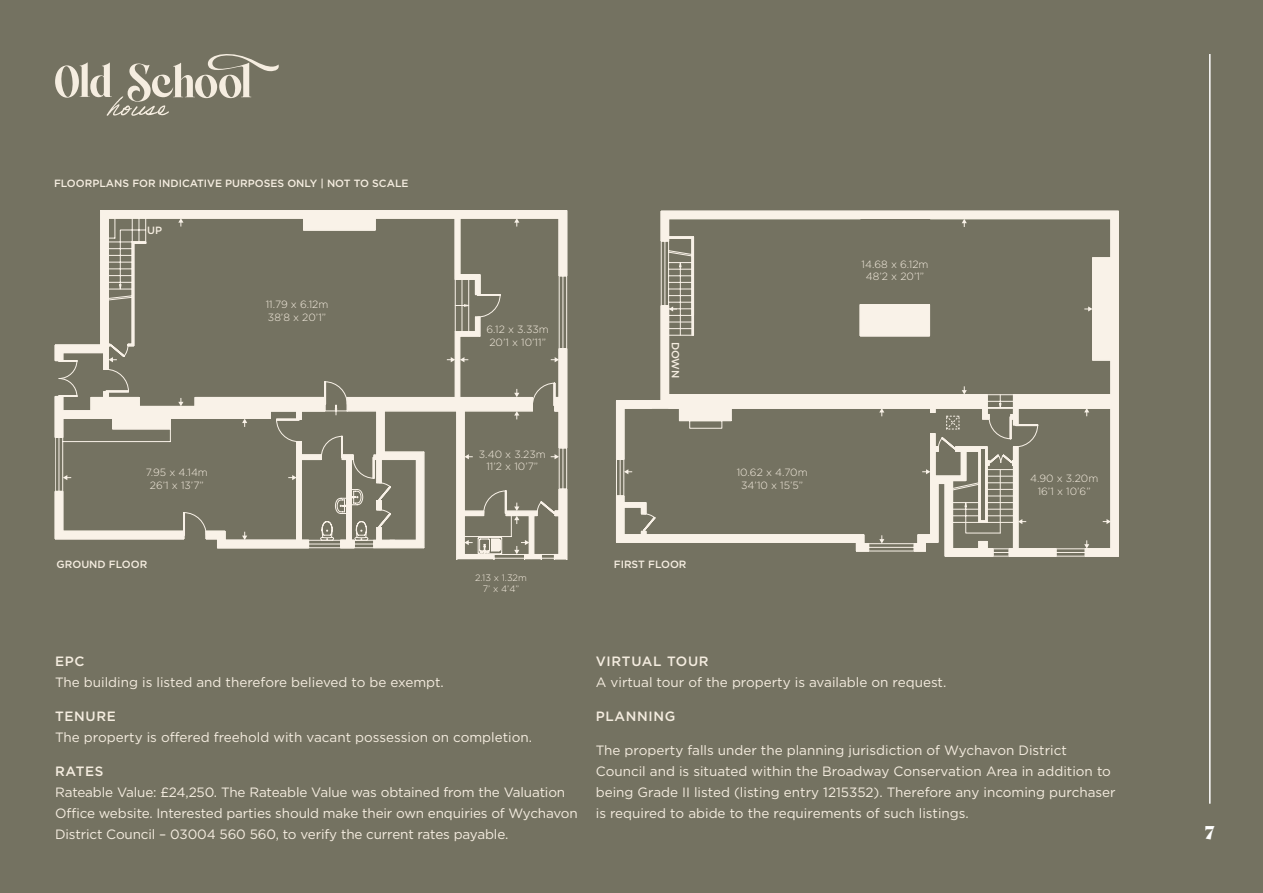
<style>
.page{position:relative;width:1263px;height:893px;background:#747261}
.page>*{position:absolute;margin:0;border:0;box-sizing:border-box;transform-origin:0 0}
.t1{font:18px "Bely Display";color:#fff}
.t2{font:13.5px/21px "Gotham";color:#f5ede0}
.t3{font:500 13.5px "Gotham";letter-spacing:.05em;color:#f5ede0}
.t4{font:300 10.5px/12.6px "Gotham";color:#f5ede0;text-align:center}
.t5{font:500 10.5px "Gotham";color:#f5ede0}
.t6{font:300 9.3px/11.1px "Gotham";color:#f5ede0;text-align:center}
</style>
<div class="page">
<hr style="left:1209px;top:54px;width:1px;height:750px;background:#fff">
<svg style="left:55px;top:54px;width:224px;height:62px"></svg>
<svg style="left:100px;top:210px;width:467px;height:32px"></svg>
<svg style="left:178px;top:218px;width:5px;height:9px"></svg>
<svg style="left:514px;top:218px;width:5px;height:9px"></svg>
<svg style="left:55px;top:242px;width:512px;height:317px"></svg>
<svg style="left:660px;top:211px;width:200px;height:51px"></svg>
<svg style="left:616px;top:262px;width:244px;height:141px"></svg>
<div style="left:668px;top:394px;width:192px;height:9px;background:#f9f2e8"></div>
<svg style="left:860px;top:211px;width:258px;height:345px"></svg>
<svg style="left:668px;top:322px;width:24px;height:7px"></svg>
<svg style="left:668px;top:335px;width:25px;height:1px"></svg>
<svg style="left:962px;top:219px;width:5px;height:8px"></svg>
<svg style="left:962px;top:386px;width:5px;height:9px"></svg>
<svg style="left:1084px;top:306px;width:8px;height:6px"></svg>
<svg style="left:669px;top:306px;width:8px;height:6px"></svg>
<svg style="left:1084px;top:408px;width:5px;height:8px"></svg>
<svg style="left:1084px;top:540px;width:5px;height:9px"></svg>
<svg style="left:1103px;top:519px;width:8px;height:5px"></svg>
<svg style="left:616px;top:403px;width:440px;height:153px"></svg>
<div style="left:862px;top:305px;width:67px;height:30px;background:#f9f2e8"></div>
<div style="left:679px;top:406px;width:52px;height:15px;background:#f9f2e8"></div>
<p class="t5" style="left:54px;top:176px;width:356px">FLOORPLANS FOR INDICATIVE PURPOSES ONLY | NOT TO SCALE</p>
<p class="t5" style="left:147px;top:223px;width:16px">UP</p>
<p class="t4" style="left:146px;top:466px;width:64px">7.95 x 4.14m<br>26’1 x 13’7”</p>
<p class="t4" style="left:266px;top:298px;width:64px;text-align:left">11.79 x 6.12m<br>38’8 x 20’1”</p>
<p class="t4" style="left:487px;top:323px;width:64px;text-align:left">6.12 x 3.33m<br>20’1 x 10’11”</p>
<p class="t4" style="left:479px;top:448px;width:68px">3.40 x 3.23m<br>11’2 x 10’7”</p>
<p class="t5" style="left:682px;top:342px;width:38px;rotate:90deg">DOWN</p>
<p class="t5" style="left:57px;top:557px;width:92px">GROUND FLOOR</p>
<p class="t5" style="left:614px;top:557px;width:74px">FIRST FLOOR</p>
<p class="t6" style="left:475px;top:571px;width:53px">2.13 x 1.32m<br>7’ x 4’4”</p>
<p class="t4" style="left:737px;top:466px;width:72px">10.62 x 4.70m<br>34’10 x 15’5”</p>
<p class="t4" style="left:862px;top:257px;width:68px">14.68 x 6.12m<br>48’2 x 20’1”</p>
<p class="t4" style="left:1030px;top:472px;width:70px">4.90 x 3.20m<br>16’1 x 10’6”</p>
<p class="t3" style="left:55px;top:652px;width:31px">EPC</p>
<p class="t2" style="left:55px;top:671px;width:390px">The building is listed and therefore believed to be exempt.</p>
<p class="t3" style="left:55px;top:707px;width:62px">TENURE</p>
<p class="t2" style="left:55px;top:726px;width:478px">The property is offered freehold with vacant possession on completion.</p>
<p class="t3" style="left:55px;top:762px;width:50px">RATES</p>
<p class="t2" style="left:55px;top:781px;width:524px">Rateable Value: £24,250. The Rateable Value was obtained from the Valuation<br>Office website. Interested parties should make their own enquiries of Wychavon<br>District Council – 03004 560 560, to verify the current rates payable.</p>
<p class="t3" style="left:596px;top:652px;width:114px">VIRTUAL TOUR</p>
<p class="t2" style="left:596px;top:671px;width:352px">A virtual tour of the property is available on request.</p>
<p class="t3" style="left:596px;top:707px;width:81px">PLANNING</p>
<p class="t2" style="left:596px;top:739px;width:521px">The property falls under the planning jurisdiction of Wychavon District Council and is situated within the Broadway Conservation Area in addition to being Grade II listed (listing entry 1215352). Therefore any incoming purchaser is required to abide to the requirements of such listings.</p>
<h1 class="t1" style="left:1205px;top:818px;width:11px">7</h1>
</div>
